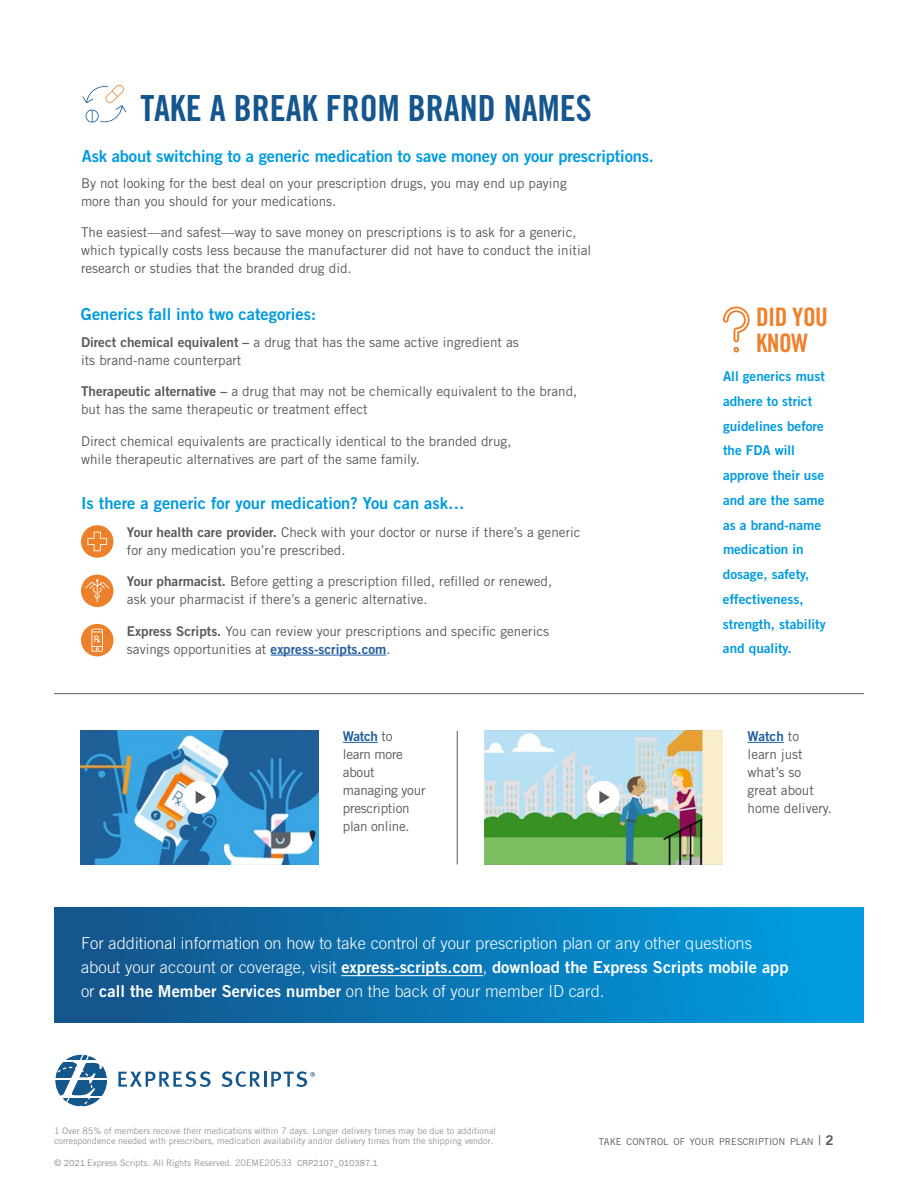
<style>
.page{position:relative;width:918px;height:1188px;background:#fff}
.page>*{position:absolute;margin:0;border:0;box-sizing:border-box;transform-origin:0 0}
.t1{font:36px "Trade Gothic Bold Cond Twenty";color:#14568d}
.t2{font:25.5px/25.5px "Trade Gothic Bold Cond Twenty";letter-spacing:-.02em;color:#ed812d}
.t3{font:16.5px "Trade Gothic Bold Two";letter-spacing:-.01em;color:#009bdf}
.t4{font:300 16.5px "Trade Gothic";color:#fff}
.t5{font:16.5px "Trade Gothic Bold Two";color:#fff}
.t6{font:13.5px/18px "Trade Gothic";color:#58595b}
.t7{font:13.5px/24.8px "Trade Gothic Bold Two";color:#009bdf}
.t8{font:13.5px/18px "Trade Gothic";letter-spacing:-.02em;color:#58595b}
.t9{font:13.5px "Trade Gothic Bold Two";letter-spacing:-.02em;color:#215e9e}
.t10{font:9.45px "Trade Gothic";color:#58595b}
.t11{font:9px/10.5px "Trade Gothic";color:#939598}
.s1{font-family:"Trade Gothic Bold Two"}
.s2{font-family:"Trade Gothic Bold Two";color:#215e9e}
.s3{font-family:"Trade Gothic";color:#58595b}
.s4{font-family:"Trade Gothic";font-weight:300}
.s5{font-family:"Trade Gothic Bold Two";font-weight:400}
.s6{font-family:"Franklin Gothic"}
.s7{font-style:inherit}
.s8{font-size:13.5px}
.s9{font-family:"Trade Gothic Bold Two";font-size:13.5px}
</style>
<div class="page">
<hr style="left:271px;top:655px;width:115px;height:1px;background:#215e9e">
<div style="left:81px;top:525px;width:32px;height:33px;background:#ed812b;border-radius:50%"></div>
<svg style="left:87px;top:532px;width:20px;height:19px"></svg>
<div style="left:81px;top:575px;width:32px;height:32px;background:#ed812b;border-radius:50%"></div>
<svg style="left:85px;top:579px;width:24px;height:23px"></svg>
<div style="left:81px;top:624px;width:32px;height:32px;background:#ed812b;border-radius:50%"></div>
<svg style="left:91px;top:629px;width:12px;height:23px"></svg>
<svg style="left:118px;top:1071px;width:93px;height:16px"></svg>
<svg style="left:222px;top:1071px;width:38px;height:16px"></svg>
<hr style="left:264px;top:1072px;width:3px;height:15px;background:#14578c">
<svg style="left:271px;top:1071px;width:44px;height:16px"></svg>
<svg style="left:55px;top:1054px;width:52px;height:53px"></svg>
<div style="left:54px;top:907px;width:810px;height:116px;background:linear-gradient(to right,#155188,#009fe3)"></div>
<hr style="left:341px;top:975px;width:142px;height:1px;background:#fff">
<svg style="left:82px;top:84px;width:45px;height:39px"></svg>
<svg style="left:723px;top:307px;width:27px;height:46px"></svg>
<hr style="left:54px;top:693px;width:810px;height:1px;background:#58595b">
<img style="left:484px;top:731px;width:239px;height:133px">
<img style="left:80px;top:731px;width:239px;height:133px">
<hr style="left:748px;top:742px;width:36px;height:1px;background:#215e9e">
<hr style="left:343px;top:742px;width:35px;height:1px;background:#215e9e">
<hr style="left:457px;top:731px;width:1px;height:134px;background:#58595b">
<div style="left:183px;top:781px;width:33px;height:33px;background:#fff;border-radius:50%"></div>
<svg style="left:196px;top:791px;width:10px;height:13px"></svg>
<div style="left:587px;top:781px;width:33px;height:33px;background:#fff;border-radius:50%"></div>
<svg style="left:599px;top:791px;width:11px;height:13px"></svg>
<h1 class="t1" style="left:141px;top:86px;width:453px">TAKE A BREAK FROM BRAND NAMES</h1>
<p class="t3" style="left:82px;top:146px;width:574px">Ask about switching to a generic medication to save money on your prescriptions.</p>
<p class="t6" style="left:81px;top:174px;width:487px">By not looking for the best deal on your prescription drugs, you may end up paying more than you should for your medications.</p>
<p class="t6" style="left:81px;top:223px;width:512px">The easiest—and safest—way to save money on prescriptions is to ask for a generic, which typically costs less because the manufacturer did not have to conduct the initial research or studies that the branded drug did.</p>
<p class="t3" style="left:81px;top:304px;width:237px">Generics fall into two categories:</p>
<h2 class="t2" style="left:756px;top:304px;width:74px">DID YOU<br>KNOW</h2>
<p class="t6" style="left:81px;top:333px;width:439px"><span class="s1">Direct chemical equivalent –</span> a drug that has the same active ingredient as its brand-name counterpart</p>
<p class="t6" style="left:81px;top:382px;width:498px"><span class="s1">Therapeutic alternative –</span> a drug that may not be chemically equivalent to the brand, but has the same therapeutic or treatment effect</p>
<p class="t6" style="left:81px;top:432px;width:432px">Direct chemical equivalents are practically identical to the branded drug, while therapeutic alternatives are part of the same family.</p>
<p class="t7" style="left:723px;top:364px;width:104px">All generics must adhere to strict guidelines before the FDA will approve their use and are the same as a brand-name medication in dosage, safety, effectiveness, strength, stability and quality.</p>
<p class="t3" style="left:81px;top:493px;width:385px">Is there a generic for your medication? You can ask…</p>
<p class="t6" style="left:127px;top:523px;width:455px"><span class="s1">Your health care provider.</span> Check with your doctor or nurse if there’s a generic for any medication you’re prescribed.</p>
<p class="t6" style="left:127px;top:572px;width:427px"><span class="s1">Your pharmacist.</span> Before getting a prescription filled, refilled or renewed, ask your pharmacist if there’s a generic alternative.</p>
<p class="t6" style="left:127px;top:622px;width:424px"><span class="s1">Express Scripts.</span> You can review your prescriptions and specific generics savings opportunities at <span class="s2">express-scripts.com</span>.</p>
<p class="t9" style="left:343px;top:728px;width:51px">Watch <span class="s3">to</span></p>
<p class="t8" style="left:343px;top:745px;width:84px">learn more about managing your prescription plan online.</p>
<p class="t9" style="left:748px;top:728px;width:53px">Watch <span class="s3">to</span></p>
<p class="t6" style="left:748px;top:745px;width:86px">learn just what’s so great about home delivery.</p>
<p class="t4" style="left:81px;top:934px;width:673px">For additional information on how to take control of your prescription plan or any other questions</p>
<p class="t5" style="left:81px;top:957px;width:709px"><span class="s4">about your account or coverage, visit</span> express-scripts.com<span class="s4">,</span> download the Express Scripts mobile app</p>
<p class="t4" style="left:81px;top:982px;width:525px">or <span class="s5">call the Member Services number</span> on the back of your member ID card.</p>
<p class="t11" style="left:54px;top:1125px;width:444px">1 Over 85% of members receive their medications within 7 days. Longer delivery times may be due to additional correspondence needed with prescribers, medication availability and/or delivery times from the shipping vendor.</p>
<p class="t11" style="left:54px;top:1157px;width:325px">© <span class="s6">2021</span> Express Scripts. All Rights Reserved. 20EME20533 <span class="s6">CRP2107_010387.1</span></p>
<p class="t10" style="left:599px;top:1136px;width:236px">TAKE CONTROL OF YOUR PRESCRIPTION <span class="s7">PLAN</span> <span class="s8">|</span> <span class="s9">2</span></p>
</div>
